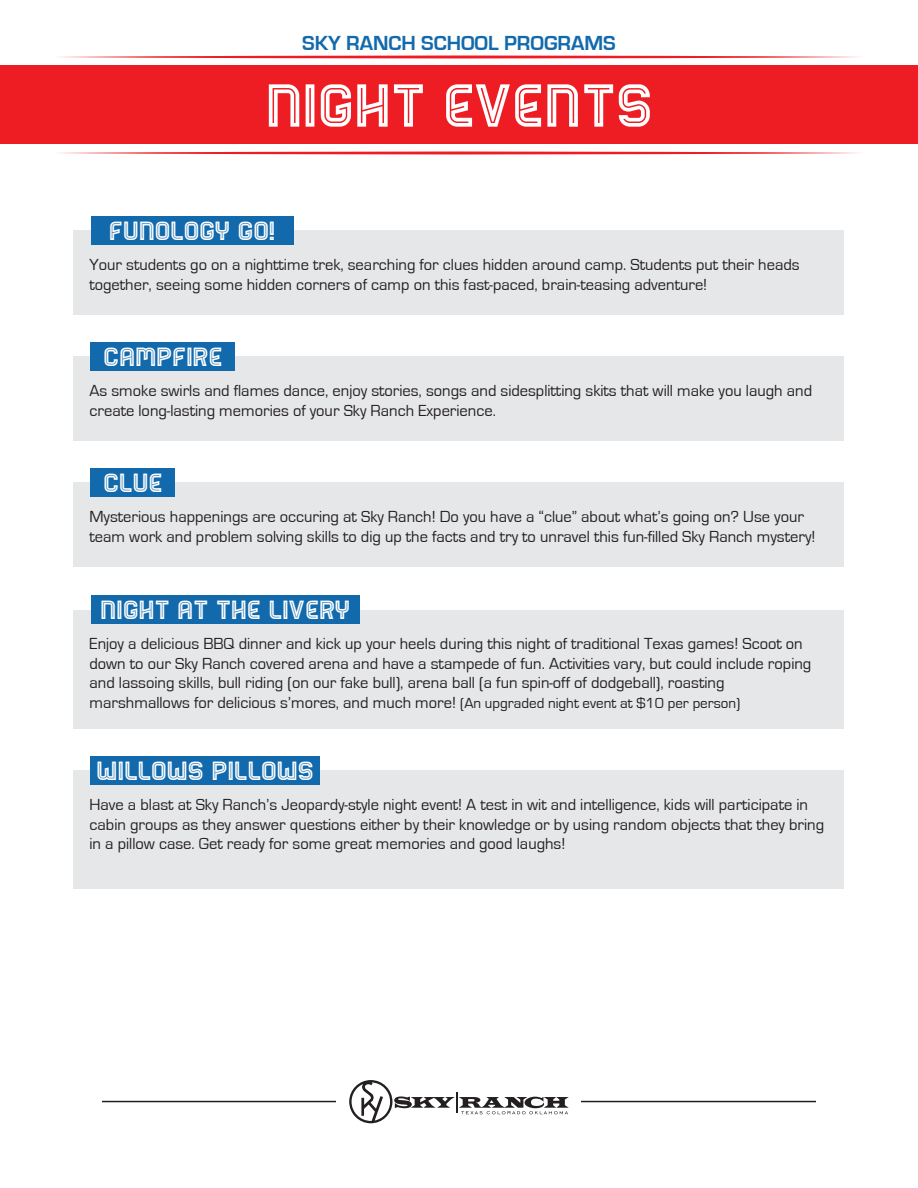
<style>
.page{position:relative;width:918px;height:1188px;background:#fff}
.page>*{position:absolute;margin:0;border:0;box-sizing:border-box;transform-origin:0 0}
.t1{font:70.5px "Bender Inline";color:#fff}
.t2{font:30.6px "Bender Inline";color:#fff}
.t3{font:700 21px "Eurostile";color:#126aac}
.t4{font:16.5px/19.8px "Eurostile";color:#231f20}
.s1{font-size:15px}
</style>
<div class="page">
<hr style="left:102px;top:1101px;width:714px;height:1px;background:#231f20">
<div style="left:337px;top:1080px;width:244px;height:43px;background:#fff"></div>
<div style="left:0;top:66px;width:918px;height:78px;background:#ee1d23"></div>
<svg style="left:60px;top:56px;width:798px;height:2px;background:#f04247"></svg>
<svg style="left:60px;top:152px;width:798px;height:2px;background:#f04247"></svg>
<svg style="left:349px;top:1080px;width:220px;height:43px"></svg>
<div style="left:74px;top:230px;width:770px;height:85px;background:#e6e7e9"></div>
<div style="left:91px;top:216px;width:202px;height:28px;background:#126aac"></div>
<div style="left:74px;top:356px;width:770px;height:85px;background:#e6e7e9"></div>
<div style="left:91px;top:342px;width:144px;height:28px;background:#126aac"></div>
<div style="left:74px;top:482px;width:770px;height:85px;background:#e6e7e9"></div>
<div style="left:91px;top:468px;width:84px;height:28px;background:#126aac"></div>
<div style="left:74px;top:611px;width:770px;height:118px;background:#e6e7e9"></div>
<div style="left:91px;top:595px;width:268px;height:28px;background:#126aac"></div>
<div style="left:74px;top:770px;width:770px;height:119px;background:#e6e7e9"></div>
<div style="left:91px;top:756px;width:229px;height:28px;background:#126aac"></div>
<p class="t3" style="left:302px;top:31px;width:315px">SKY RANCH SCHOOL PROGRAMS</p>
<h1 class="t1" style="left:265px;top:70px;width:389px">NIGHT EVENTS</h1>
<h2 class="t2" style="left:109px;top:215px;width:168px">FUNOLOGY GO!</h2>
<p class="t4" style="left:89px;top:255px;width:712px">Your students go on a nighttime trek, searching for clues hidden around camp. Students put their heads together, seeing some hidden corners of camp on this fast-paced, brain-teasing adventure!</p>
<h2 class="t2" style="left:103px;top:341px;width:121px">CAMPFIRE</h2>
<p class="t4" style="left:89px;top:381px;width:724px">As smoke swirls and flames dance, enjoy stories, songs and sidesplitting skits that will make you laugh and create long-lasting memories of your Sky Ranch Experience.</p>
<h2 class="t2" style="left:103px;top:467px;width:61px">CLUE</h2>
<p class="t4" style="left:89px;top:507px;width:727px">Mysterious happenings are occuring at Sky Ranch! Do you have a “clue” about what’s going on? Use your team work and problem solving skills to dig up the facts and try to unravel this fun-filled Sky Ranch mystery!</p>
<h2 class="t2" style="left:100px;top:594px;width:251px">NIGHT AT THE LIVERY</h2>
<p class="t4" style="left:89px;top:634px;width:723px">Enjoy a delicious BBQ dinner and kick up your heels during this night of traditional Texas games! Scoot on down to our Sky Ranch covered arena and have a stampede of fun. Activities vary, but could include roping and lassoing skills, bull riding (on our fake bull), arena ball (a fun spin-off of dodgeball), roasting marshmallows for delicious s’mores, and much more! <span class="s1">(An upgraded night event at $10 per person)</span></p>
<h2 class="t2" style="left:96px;top:755px;width:219px">WILLOWS PILLOWS</h2>
<p class="t4" style="left:89px;top:795px;width:736px">Have a blast at Sky Ranch’s Jeopardy-style night event! A test in wit and intelligence, kids will participate in cabin groups as they answer questions either by their knowledge or by using random objects that they bring in a pillow case. Get ready for some great memories and good laughs!</p>
</div>
